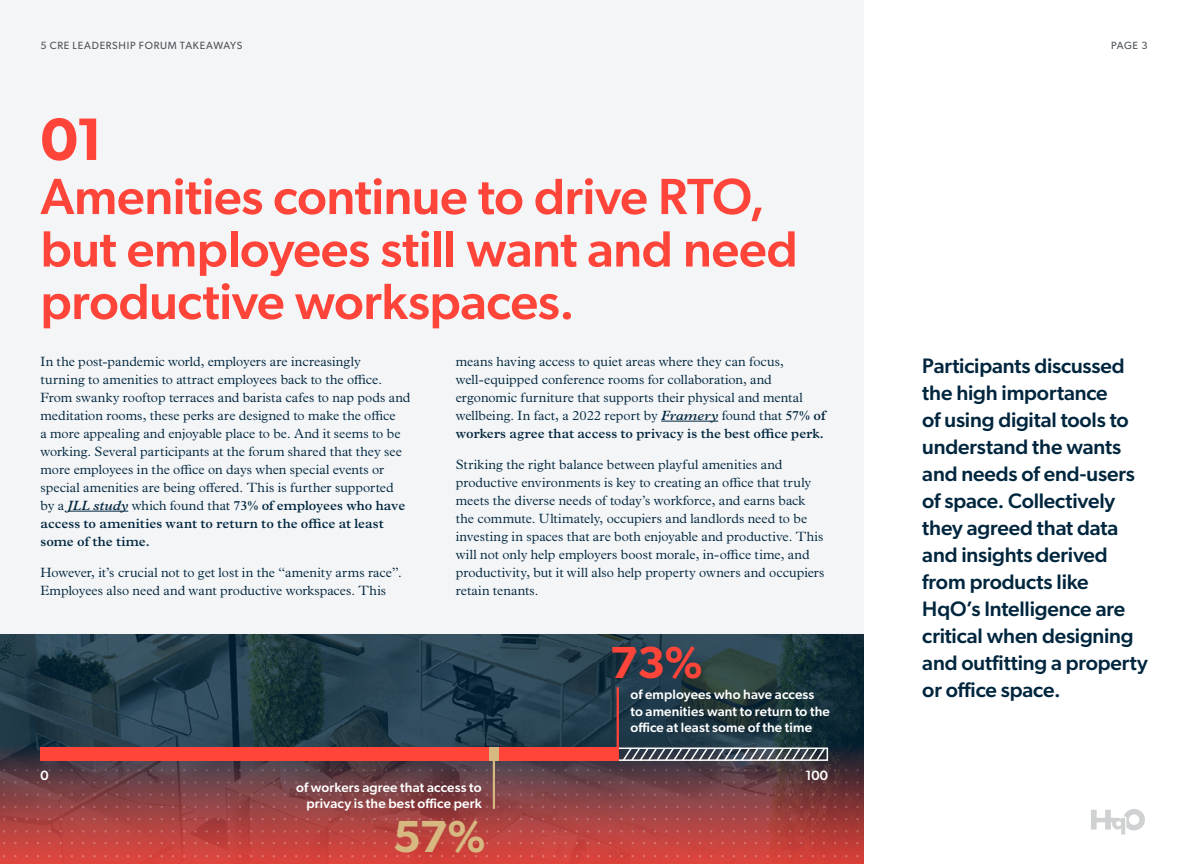
<style>
.page{position:relative;width:1188px;height:864px;background:#fff}
.page>*{position:absolute;margin:0;border:0;box-sizing:border-box;transform-origin:0 0}
.t1{font:600 60px "Gibson";color:#ff4539}
.t2{font:500 51px/52.5px "Gibson";letter-spacing:-.01em;color:#ff4539}
.t3{font:600 45px "Gibson";color:#d7b881}
.t4{font:600 45px "Gibson";color:#ff4539}
.t5{font:500 21px/27px "Gibson";letter-spacing:-.005em;color:#00263e}
.t6{font:300 13.5px/18px "Plantin MT Pro";color:#00263e}
.t7{font:500 13.5px/16.5px "Gibson";letter-spacing:.01em;color:#fff;text-align:right}
.t8{font:10.5px "Gibson";letter-spacing:.07em;color:#4c5258}
.s1{font-weight:600;font-style:italic}
.s2{font-weight:600}
</style>
<div class="page">
<div style="left:0;top:0;width:864px;height:864px;background:#f4f5f7"></div>
<svg style="left:1091px;top:809px;width:54px;height:26px"></svg>
<hr style="left:68px;top:511px;width:60px;height:1px;background:#00263e">
<hr style="left:661px;top:421px;width:57px;height:1px;background:#00263e">
<svg style="left:0;top:634px;width:864px;height:109px;background:#223d4a"></svg>
<svg style="left:0;top:743px;width:864px;height:112px;background:#7f3e41"></svg>
<svg style="left:0;top:855px;width:864px;height:9px;background:#da443d"></svg>
<svg style="left:0;top:769px;width:864px;height:75px;background:#914244"></svg>
<hr style="left:493px;top:753px;width:2px;height:55px;background:#d7b881">
<hr style="left:617px;top:688px;width:2px;height:72px;background:#ff4539">
<svg style="left:616px;top:746px;width:213px;height:17px"></svg>
<div style="left:40px;top:747px;width:579px;height:14px;background:#ff4539"></div>
<div style="left:489px;top:747px;width:10px;height:14px;background:#d7b881"></div>
<p class="t8" style="left:40px;top:39px;width:203px">5 CRE LEADERSHIP FORUM TAKEAWAYS</p>
<p class="t8" style="left:1111px;top:39px;width:38px">PAGE 3</p>
<h1 class="t1" style="left:40px;top:103px;width:64px">01</h1>
<h2 class="t2" style="left:40px;top:169px;width:759px">Amenities continue to drive RTO, but employees still want and need productive workspaces.</h2>
<p class="t6" style="left:40px;top:352px;width:371px">In the post-pandemic world, employers are increasingly<br>turning to amenities to attract employees back to the office.<br>From swanky rooftop terraces and barista cafes to nap pods and meditation rooms, these perks are designed to make the office<br>a more appealing and enjoyable place to be. And it seems to be working. Several participants at the forum shared that they see more employees in the office on days when special events or special amenities are being offered. This is further supported by a <span class="s1">JLL study</span> which found that <span class="s2">73% of employees who have access to amenities want to return to the office at least some of the time.</span></p>
<p class="t6" style="left:40px;top:564px;width:363px">However, it’s crucial not to get lost in the “amenity arms race”.<br>Employees also need and want productive workspaces. This</p>
<p class="t6" style="left:456px;top:352px;width:371px">means having access to quiet areas where they can focus, well-equipped conference rooms for collaboration, and ergonomic furniture that supports their physical and mental wellbeing. In fact, a 2022 report by <span class="s1">Framery</span> found that <span class="s2">57% of workers agree that access to privacy is the best office perk.</span></p>
<p class="t6" style="left:456px;top:456px;width:370px">Striking the right balance between playful amenities and productive environments is key to creating an office that truly meets the diverse needs of today’s workforce, and earns back the commute. Ultimately, occupiers and landlords need to be investing in spaces that are both enjoyable and productive. This will not only help employers boost morale, in-office time, and productivity, but it will also help property owners and occupiers retain tenants.</p>
<p class="t7" style="left:40px;top:767px;width:10px">0</p>
<p class="t7" style="left:296px;top:778px;width:187px">of workers agree that access to privacy is the best office perk</p>
<h3 class="t3" style="left:393px;top:810px;width:95px">57%</h3>
<h3 class="t4" style="left:610px;top:636px;width:95px">73%</h3>
<p class="t7" style="left:630px;top:686px;width:201px;text-align:left">of employees who have access to amenities want to return to the office at least some of the time</p>
<p class="t7" style="left:805px;top:767px;width:24px">100</p>
<p class="t5" style="left:922px;top:352px;width:227px">Participants discussed the high importance<br>of using digital tools to understand the wants and needs of end-users of space. Collectively they agreed that data and insights derived from products like<br>HqO’s Intelligence are critical when designing and outfitting a property or office space.</p>
</div>
